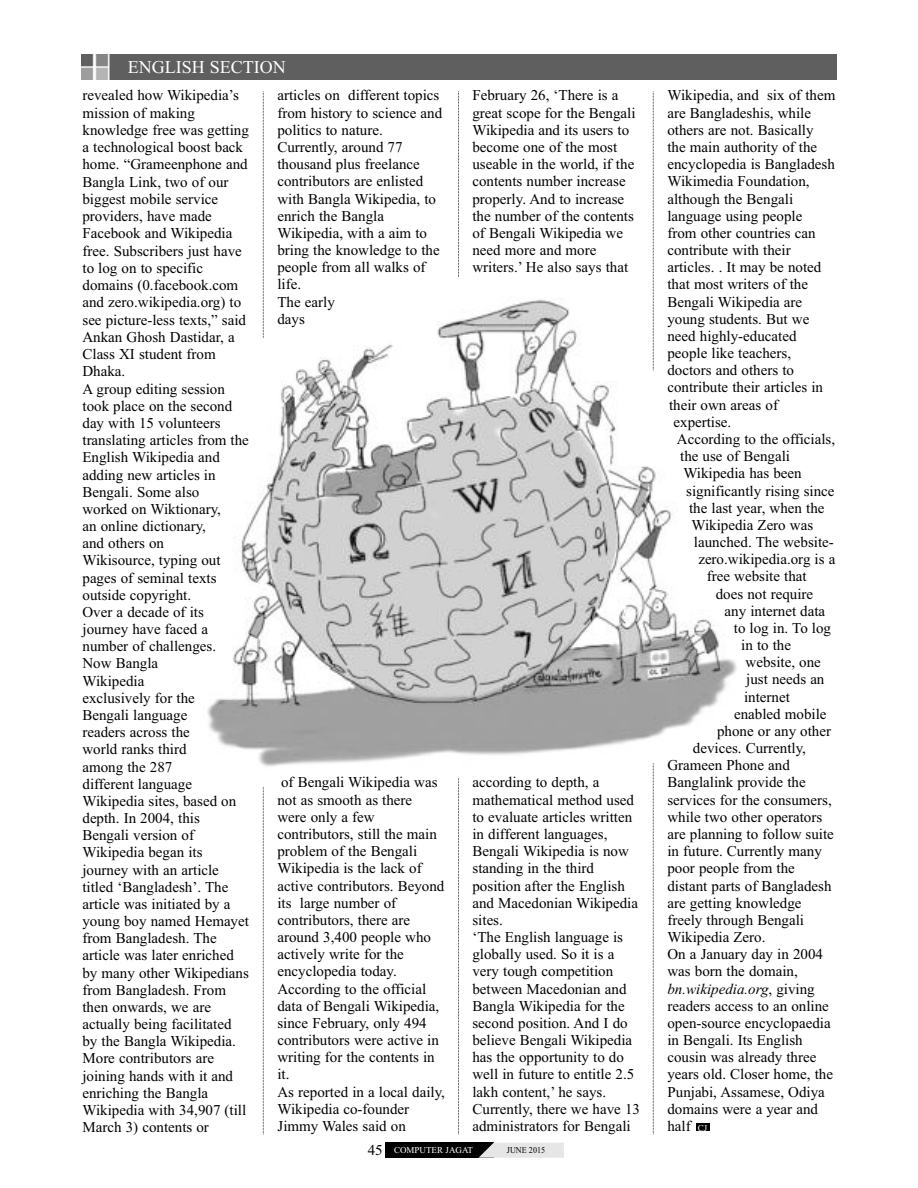
<style>
.page{position:relative;width:918px;height:1188px;background:#fff}
.page>*{position:absolute;margin:0;border:0;box-sizing:border-box;transform-origin:0 0}
.t1{font:18px "Times New Roman";color:#fff}
.t2{font:15px/17.2px "Times New Roman";color:#000}
.t3{font:italic 15px "Times New Roman";color:#000}
.t4{font:9px "Times New Roman";color:#fff}
.t5{font:9px "Times New Roman";color:#000;scale:.9 1}
.s1{font-size:15px;color:#000}
.s2{font-style:normal}
.s3{font-size:9px;color:#fff}
</style>
<div class="page">
<div style="left:81px;top:54px;width:756px;height:26px;background:#5f5f5f"></div>
<div style="left:696px;top:1124px;width:14px;height:7px;background:#000"></div>
<svg style="left:458px;top:784px;width:1px;height:351px"></svg>
<svg style="left:458px;top:92px;width:1px;height:182px"></svg>
<svg style="left:653px;top:92px;width:1px;height:182px"></svg>
<svg style="left:653px;top:784px;width:1px;height:351px"></svg>
<svg style="left:263px;top:92px;width:1px;height:182px"></svg>
<svg style="left:263px;top:787px;width:1px;height:348px"></svg>
<div style="left:385px;top:1143px;width:109px;height:15px;background:#000"></div>
<svg style="left:479px;top:1143px;width:85px;height:15px"></svg>
<img style="left:207px;top:274px;width:530px;height:510px">
<p class="t1" style="left:128px;top:57px;width:159px">ENGLISH SECTION</p>
<p class="t2" style="left:82px;top:87px;width:168px">revealed how Wikipedia’s mission of making knowledge free was getting a technological boost back home. “Grameenphone and<br>Bangla Link, two of our biggest mobile service providers, have made<br>Facebook and Wikipedia free. Subscribers just have to log on to specific domains (0.facebook.com and zero.wikipedia.org) to see picture-less texts,” said<br>Ankan Ghosh Dastidar, a<br>Class XI student from<br>Dhaka.<br>A group editing session took place on the second day with 15 volunteers translating articles from the<br>English Wikipedia and adding new articles in<br>Bengali. Some also<br>worked on Wiktionary,<br>an online dictionary,<br>and others on<br>Wikisource, typing out pages of seminal texts outside copyright.<br>Over a decade of its journey have faced a number of challenges.<br>Now Bangla<br>Wikipedia<br>exclusively for the<br>Bengali language<br>readers across the<br>world ranks third<br>among the 287<br>different language<br>Wikipedia sites, based on depth. In 2004, this<br>Bengali version of<br>Wikipedia began its journey with an article titled ‘Bangladesh’. The article was initiated by a young boy named Hemayet from Bangladesh. The article was later enriched by many other Wikipedians from Bangladesh. From then onwards, we are actually being facilitated by the Bangla Wikipedia.<br>More contributors are joining hands with it and enriching the Bangla<br>Wikipedia with 34,907 (till<br>March 3) contents or</p>
<p class="t2" style="left:277px;top:87px;width:166px">articles on different topics from history to science and politics to nature.<br>Currently, around 77 thousand plus freelance contributors are enlisted with Bangla Wikipedia, to enrich the Bangla<br>Wikipedia, with a aim to bring the knowledge to the people from all walks of life.<br>The early<br>days</p>
<p class="t2" style="left:277px;top:774px;width:169px">of Bengali Wikipedia was not as smooth as there were only a few contributors, still the main problem of the Bengali<br>Wikipedia is the lack of active contributors. Beyond its large number of contributors, there are around 3,400 people who actively write for the encyclopedia today.<br>According to the official data of Bengali Wikipedia, since February, only 494 contributors were active in writing for the contents in it.<br>As reported in a local daily,<br>Wikipedia co-founder<br>Jimmy Wales said on</p>
<p class="t2" style="left:472px;top:87px;width:165px">February 26, ‘There is a great scope for the Bengali<br>Wikipedia and its users to become one of the most useable in the world, if the contents number increase properly. And to increase the number of the contents of Bengali Wikipedia we need more and more writers.’ He also says that</p>
<p class="t2" style="left:472px;top:774px;width:169px">according to depth, a mathematical method used to evaluate articles written in different languages,<br>Bengali Wikipedia is now standing in the third position after the English and Macedonian Wikipedia sites.<br>‘The English language is globally used. So it is a very tough competition between Macedonian and<br>Bangla Wikipedia for the second position. And I do believe Bengali Wikipedia has the opportunity to do well in future to entitle 2.5 lakh content,’ he says.<br>Currently, there we have 13 administrators for Bengali</p>
<p class="t4" style="left:368px;top:1145px;width:107px"><span class="s1">45</span> COMPUTER JAGAT</p>
<p class="t5" style="left:507px;top:1145px;width:44px">JUNE 2015</p>
<p class="t2" style="left:667px;top:87px;width:169px">Wikipedia, and six of them</p>
<p class="t2" style="left:667px;top:104px;width:145px">are Bangladeshis, while</p>
<p class="t2" style="left:667px;top:121px;width:148px">others are not. Basically</p>
<p class="t2" style="left:667px;top:138px;width:151px">the main authority of the</p>
<p class="t2" style="left:667px;top:155px;width:169px">encyclopedia is Bangladesh</p>
<p class="t2" style="left:667px;top:173px;width:144px">Wikimedia Foundation,</p>
<p class="t2" style="left:667px;top:190px;width:127px">although the Bengali</p>
<p class="t2" style="left:667px;top:207px;width:136px">language using people</p>
<p class="t2" style="left:667px;top:224px;width:150px">from other countries can</p>
<p class="t2" style="left:667px;top:241px;width:125px">contribute with their</p>
<p class="t2" style="left:667px;top:258px;width:155px">articles. . It may be noted</p>
<p class="t2" style="left:667px;top:276px;width:142px">that most writers of the</p>
<p class="t2" style="left:667px;top:293px;width:136px">Bengali Wikipedia are</p>
<p class="t2" style="left:667px;top:310px;width:143px">young students. But we</p>
<p class="t2" style="left:667px;top:327px;width:131px">need highly-educated</p>
<p class="t2" style="left:667px;top:344px;width:125px">people like teachers,</p>
<p class="t2" style="left:667px;top:361px;width:128px">doctors and others to</p>
<p class="t2" style="left:667px;top:379px;width:157px">contribute their articles in</p>
<p class="t2" style="left:669px;top:396px;width:110px">their own areas of</p>
<p class="t2" style="left:674px;top:413px;width:59px">expertise.</p>
<p class="t2" style="left:677px;top:430px;width:160px">According to the officials,</p>
<p class="t2" style="left:680px;top:447px;width:111px">the use of Bengali</p>
<p class="t2" style="left:683px;top:465px;width:120px">Wikipedia has been</p>
<p class="t2" style="left:686px;top:482px;width:150px">significantly rising since</p>
<p class="t2" style="left:689px;top:499px;width:137px">the last year, when the</p>
<p class="t2" style="left:692px;top:516px;width:123px">Wikipedia Zero was</p>
<p class="t2" style="left:694px;top:533px;width:142px">launched. The website-</p>
<p class="t2" style="left:698px;top:550px;width:139px">zero.wikipedia.org is a</p>
<p class="t2" style="left:707px;top:568px;width:101px">free website that</p>
<p class="t2" style="left:716px;top:585px;width:99px">does not require</p>
<p class="t2" style="left:725px;top:602px;width:102px">any internet data</p>
<p class="t2" style="left:734px;top:619px;width:99px">to log in. To log</p>
<p class="t2" style="left:741px;top:636px;width:51px">in to the</p>
<p class="t2" style="left:746px;top:653px;width:77px">website, one</p>
<p class="t2" style="left:746px;top:671px;width:80px">just needs an</p>
<p class="t2" style="left:744px;top:688px;width:47px">internet</p>
<p class="t2" style="left:734px;top:705px;width:94px">enabled mobile</p>
<p class="t2" style="left:717px;top:722px;width:116px">phone or any other</p>
<p class="t2" style="left:693px;top:739px;width:115px">devices. Currently,</p>
<p class="t2" style="left:667px;top:757px;width:124px">Grameen Phone and</p>
<p class="t2" style="left:667px;top:774px;width:140px">Banglalink provide the</p>
<p class="t2" style="left:667px;top:791px;width:166px">services for the consumers,</p>
<p class="t2" style="left:667px;top:808px;width:156px">while two other operators</p>
<p class="t2" style="left:667px;top:825px;width:168px">are planning to follow suite</p>
<p class="t2" style="left:667px;top:842px;width:156px">in future. Currently many</p>
<p class="t2" style="left:667px;top:860px;width:129px">poor people from the</p>
<p class="t2" style="left:667px;top:877px;width:166px">distant parts of Bangladesh</p>
<p class="t2" style="left:667px;top:894px;width:136px">are getting knowledge</p>
<p class="t2" style="left:667px;top:911px;width:138px">freely through Bengali</p>
<p class="t2" style="left:667px;top:928px;width:100px">Wikipedia Zero.</p>
<p class="t2" style="left:667px;top:945px;width:157px">On a January day in 2004</p>
<p class="t2" style="left:667px;top:963px;width:132px">was born the domain,</p>
<p class="t3" style="left:667px;top:980px;width:149px">bn.wikipedia.org<span class="s2">, giving</span></p>
<p class="t2" style="left:667px;top:997px;width:163px">readers access to an online</p>
<p class="t2" style="left:667px;top:1014px;width:165px">open-source encyclopaedia</p>
<p class="t2" style="left:667px;top:1031px;width:137px">in Bengali. Its English</p>
<p class="t2" style="left:667px;top:1048px;width:150px">cousin was already three</p>
<p class="t2" style="left:667px;top:1066px;width:167px">years old. Closer home, the</p>
<p class="t2" style="left:667px;top:1083px;width:159px">Punjabi, Assamese, Odiya</p>
<p class="t2" style="left:667px;top:1100px;width:152px">domains were a year and</p>
<p class="t2" style="left:667px;top:1117px;width:41px">half <span class="s3">CJ</span></p>
</div>
